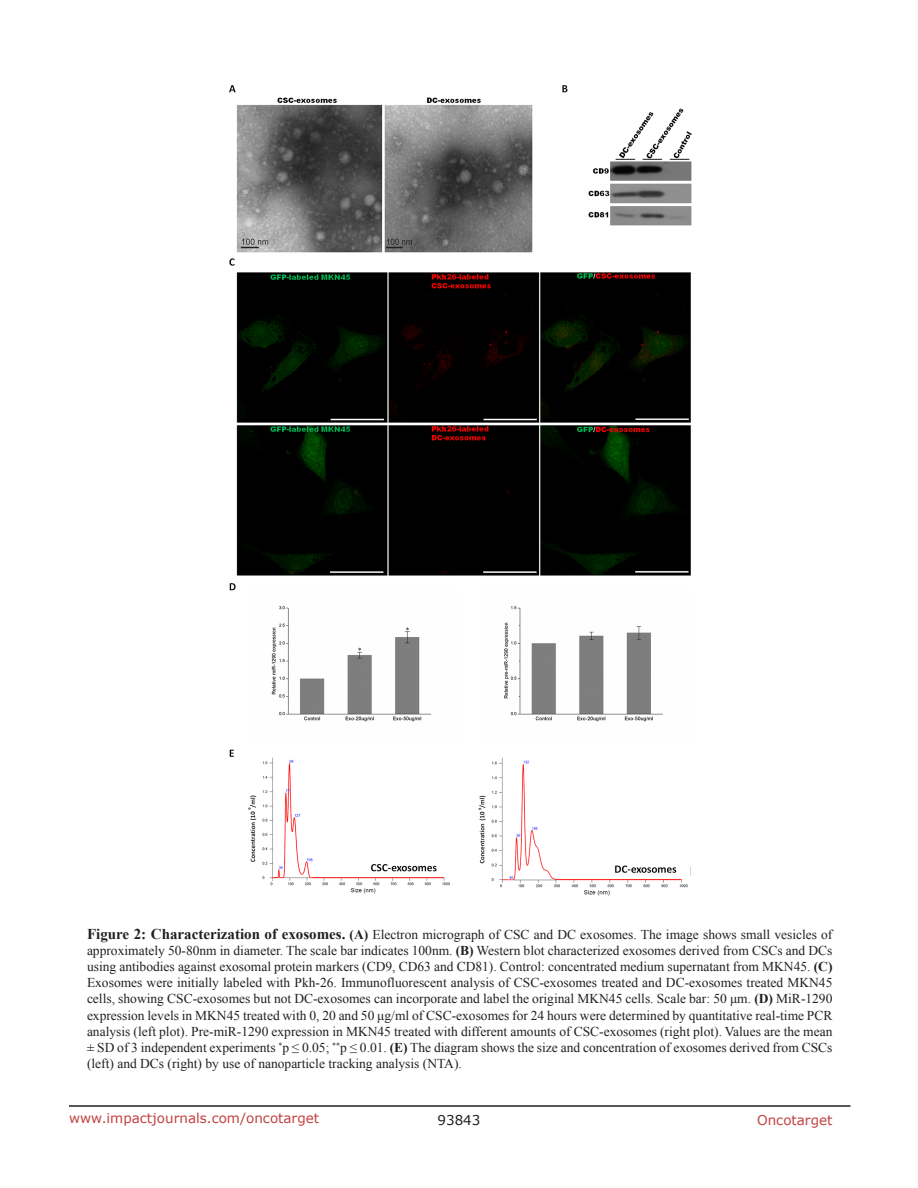
<style>
.page{position:relative;width:918px;height:1188px;background:#fff}
.page>*{position:absolute;margin:0;border:0;box-sizing:border-box;transform-origin:0 0}
.figuretext{font:13.5px/16.2px "Times New Roman";color:#231f20;text-align:justify}
.t1{font:13.5px "Verdana";color:#c24141}
.t2{font:13.5px "Verdana";color:#231f20}
.s1{font-weight:700;font-size:15px}
.s2{font-weight:700}
</style>
<div class="page">
<hr style="left:69px;top:1105px;width:781px;height:2px;background:#231f20">
<img style="left:229px;top:85px;width:463px;height:811px">
<p class="figuretext" style="left:87px;top:926px;width:747px"><span class="s1">Figure 2: Characterization of exosomes.</span> <span class="s2">(A)</span> Electron micrograph of CSC and DC exosomes. The image shows small vesicles of approximately 50-80nm in diameter. The scale bar indicates 100nm. <span class="s2">(B)</span> Western blot characterized exosomes derived from CSCs and DCs using antibodies against exosomal protein markers (CD9, CD63 and CD81). Control: concentrated medium supernatant from MKN45. <span class="s2">(C)<br></span>Exosomes were initially labeled with Pkh-26. Immunofluorescent analysis of CSC-exosomes treated and DC-exosomes treated MKN45 cells, showing CSC-exosomes but not DC-exosomes can incorporate and label the original MKN45 cells. Scale bar: 50 μm. <span class="s2">(D)</span> MiR-1290 expression levels in MKN45 treated with 0, 20 and 50 μg/ml of CSC-exosomes for 24 hours were determined by quantitative real-time PCR analysis (left plot). Pre-miR-1290 expression in MKN45 treated with different amounts of CSC-exosomes (right plot). Values are the mean ± SD of 3 independent experiments <sup>*</sup>p ≤ 0.05; <sup>**</sup>p ≤ 0.01. <span class="s2">(E)</span> The diagram shows the size and concentration of exosomes derived from CSCs (left) and DCs (right) by use of nanoparticle tracking analysis (NTA).</p>
<p class="t1" style="left:69px;top:1109px;width:252px">www.impactjournals.com/oncotarget</p>
<p class="t2" style="left:438px;top:1111px;width:44px">93843</p>
<p class="t1" style="left:757px;top:1111px;width:77px">Oncotarget</p>
</div>
